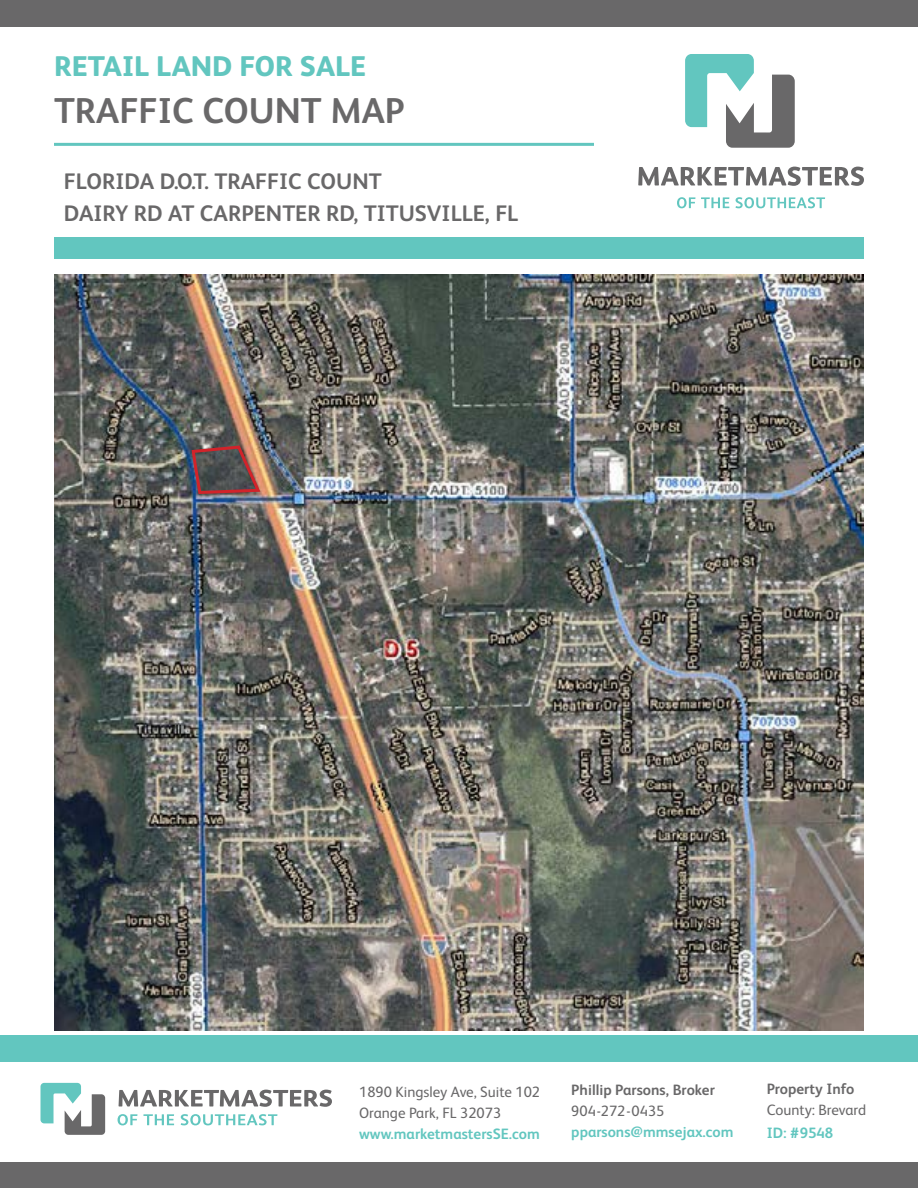
<style>
.page{position:relative;width:918px;height:1188px;background:#fff}
.page>*{position:absolute;margin:0;border:0;box-sizing:border-box;transform-origin:0 0}
.t1{font:700 36px "FS Albert Pro";color:#696869}
.t2{font:800 28.5px "FS Albert Pro";color:#62c6bf}
.t3{font:700 22.5px/31.5px "FS Albert Pro";color:#696869}
.t4{font:15px/21px "FS Albert Pro";color:#696869}
.t5{font:700 15px "FS Albert Pro";color:#62c6bf}
.t6{font:700 15px "FS Albert Pro";color:#696869}
</style>
<div class="page">
<div style="left:0;top:1162px;width:918px;height:26px;background:#696869"></div>
<div style="left:0;top:1035px;width:918px;height:27px;background:#62c6bf"></div>
<svg style="left:119px;top:1090px;width:213px;height:17px"></svg>
<svg style="left:118px;top:1114px;width:56px;height:11px"></svg>
<svg style="left:181px;top:1114px;width:97px;height:11px"></svg>
<svg style="left:41px;top:1083px;width:64px;height:52px"></svg>
<div style="left:0;top:0;width:918px;height:27px;background:#696869"></div>
<svg style="left:638px;top:167px;width:226px;height:19px"></svg>
<svg style="left:677px;top:197px;width:52px;height:11px"></svg>
<svg style="left:736px;top:197px;width:89px;height:11px"></svg>
<svg style="left:685px;top:54px;width:110px;height:94px"></svg>
<hr style="left:54px;top:143px;width:540px;height:3px;background:#62c6bf">
<div style="left:54px;top:238px;width:810px;height:21px;background:#62c6bf"></div>
<img style="left:54px;top:274px;width:810px;height:756px">
<img style="left:190px;top:444px;width:73px;height:52px">
<h2 class="t2" style="left:54px;top:44px;width:314px">RETAIL LAND FOR SALE</h2>
<h1 class="t1" style="left:54px;top:85px;width:352px">TRAFFIC COUNT MAP</h1>
<h3 class="t3" style="left:64px;top:165px;width:456px">FLORIDA D.O.T. TRAFFIC COUNT<br>DAIRY RD AT CARPENTER RD, TITUSVILLE, FL</h3>
<p class="t4" style="left:359px;top:1080px;width:183px">1890 Kingsley Ave, Suite 102<br>Orange Park, FL 32073</p>
<p class="t5" style="left:359px;top:1123px;width:182px">www.marketmastersSE.com</p>
<p class="t6" style="left:571px;top:1080px;width:145px">Phillip Parsons, Broker</p>
<p class="t4" style="left:571px;top:1100px;width:95px">904-272-0435</p>
<p class="t5" style="left:571px;top:1122px;width:164px">pparsons@mmsejax.com</p>
<p class="t6" style="left:767px;top:1079px;width:89px">Property Info</p>
<p class="t4" style="left:767px;top:1099px;width:101px">County: Brevard</p>
<p class="t5" style="left:767px;top:1122px;width:68px">ID: #9548</p>
</div>
